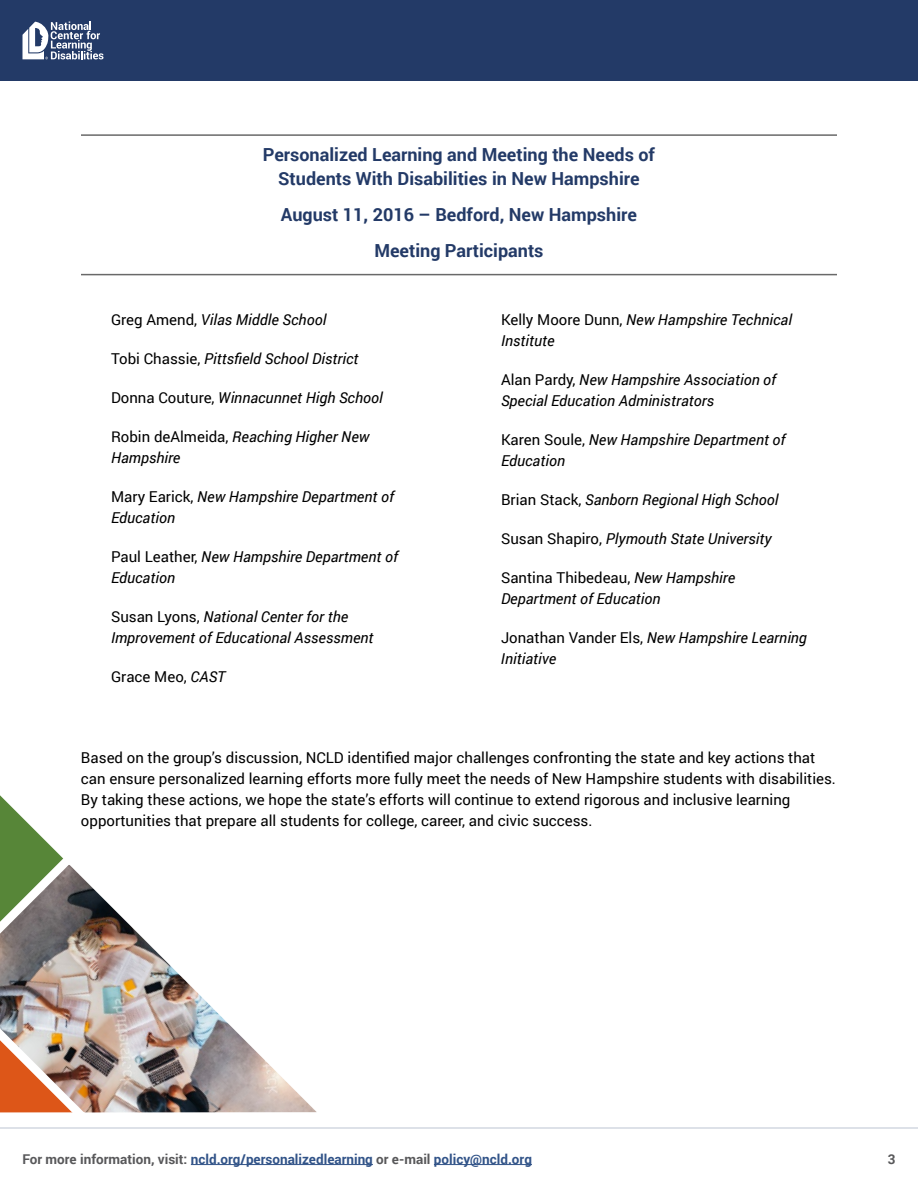
<style>
.page{position:relative;width:918px;height:1188px;background:#fff}
.page>*{position:absolute;margin:0;border:0;box-sizing:border-box;transform-origin:0 0}
.t1{font:700 18px/24px "Roboto";color:#233a67;text-align:center}
.t2{font:italic 15px/21px "Roboto";color:#000}
.t3{font:15px/21px "Roboto";color:#000}
.t4{font:700 13.5px "Roboto";color:#315388}
.t5{font:700 13.5px "Roboto";color:#58585a}
.s1{font-style:normal}
.s2{font-style:italic}
.s3{color:#58585a}
</style>
<div class="page">
<div style="left:0;top:0;width:918px;height:81px;background:#233a67"></div>
<svg style="left:22px;top:22px;width:81px;height:37px"></svg>
<hr style="left:191px;top:1164px;width:182px;height:1px;background:#315388">
<hr style="left:434px;top:1164px;width:98px;height:1px;background:#315388">
<hr style="left:0;top:1127px;width:918px;height:2px;background:#d3d8e1">
<hr style="left:81px;top:134px;width:756px;height:2px;background:#696969">
<hr style="left:81px;top:274px;width:756px;height:1px;background:#696969">
<svg style="left:0;top:795px;width:52px;height:52px"></svg>
<img style="left:0;top:847px;width:317px;height:266px">
<p class="t1" style="left:263px;top:142px;width:394px">Personalized Learning and Meeting the Needs of<br>Students With Disabilities in New Hampshire</p>
<p class="t1" style="left:281px;top:196px;width:358px;line-height:36px">August 11, 2016 – Bedford, New Hampshire<br>Meeting Participants</p>
<p class="t2" style="left:111px;top:308px;width:217px"><span class="s1">Greg Amend,</span> Vilas Middle School</p>
<p class="t2" style="left:111px;top:347px;width:249px"><span class="s1">Tobi Chassie,</span> Pittsfield School District</p>
<p class="t2" style="left:111px;top:386px;width:273px"><span class="s1">Donna Couture,</span> Winnacunnet High School</p>
<p class="t2" style="left:111px;top:425px;width:260px"><span class="s1">Robin deAlmeida,</span> Reaching Higher New<br>Hampshire</p>
<p class="t2" style="left:111px;top:485px;width:284px"><span class="s1">Mary Earick,</span> New Hampshire Department of<br>Education</p>
<p class="t2" style="left:111px;top:545px;width:288px"><span class="s1">Paul Leather,</span> New Hampshire Department of<br>Education</p>
<p class="t2" style="left:111px;top:605px;width:264px"><span class="s1">Susan Lyons,</span> National Center for the<br>Improvement of Educational Assessment</p>
<p class="t3" style="left:111px;top:665px;width:116px">Grace Meo, <span class="s2">CAST</span></p>
<p class="t2" style="left:501px;top:308px;width:293px"><span class="s1">Kelly Moore Dunn,</span> New Hampshire Technical<br>Institute</p>
<p class="t2" style="left:501px;top:368px;width:277px"><span class="s1">Alan Pardy,</span> New Hampshire Association of<br>Special Education Administrators</p>
<p class="t2" style="left:501px;top:428px;width:286px"><span class="s1">Karen Soule,</span> New Hampshire Department of<br>Education</p>
<p class="t2" style="left:501px;top:488px;width:279px"><span class="s1">Brian Stack,</span> Sanborn Regional High School</p>
<p class="t2" style="left:501px;top:527px;width:272px"><span class="s1">Susan Shapiro,</span> Plymouth State University</p>
<p class="t2" style="left:501px;top:566px;width:236px"><span class="s1">Santina Thibedeau,</span> New Hampshire<br>Department of Education</p>
<p class="t2" style="left:501px;top:626px;width:308px"><span class="s1">Jonathan Vander Els,</span> New Hampshire Learning<br>Initiative</p>
<p class="t3" style="left:81px;top:746px;width:756px">Based on the group’s discussion, NCLD identified major challenges confronting the state and key actions that can ensure personalized learning efforts more fully meet the needs of New Hampshire students with disabilities.<br>By taking these actions, we hope the state’s efforts will continue to extend rigorous and inclusive learning opportunities that prepare all students for college, career, and civic success.</p>
<p class="t4" style="left:22px;top:1149px;width:511px"><span class="s3">For more information, visit:</span> ncld.org/personalizedlearning <span class="s3">or e-mail</span> policy@ncld.org</p>
<p class="t5" style="left:888px;top:1149px;width:9px">3</p>
</div>
